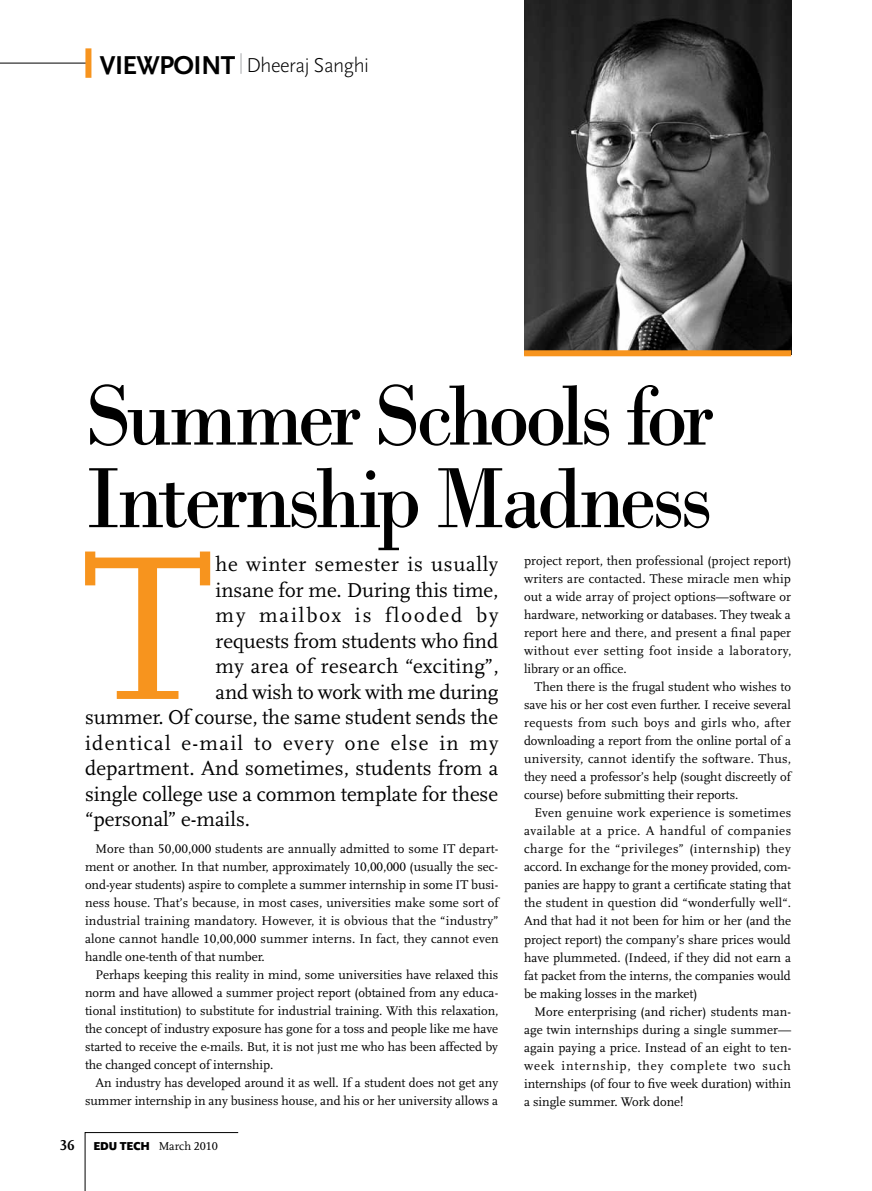
<style>
.page{position:relative;width:872px;height:1191px;background:#fff}
.page>*{position:absolute;margin:0;border:0;box-sizing:border-box;transform-origin:0 0}
.t1{font:214.2px "Scala LF";color:#f7941e}
.t2{font:90px/82.5px "Bodoni";letter-spacing:-.06em;color:#000;scale:.95 1}
.t3{font:21px "Scala LF";letter-spacing:-.005em;color:#000}
.t4{font:21px "Scala LF";letter-spacing:.06em;color:#000}
.t5{font:21px "Scala LF";letter-spacing:.02em;color:#000}
.t6{font:21px "Scala LF";letter-spacing:.035em;color:#000}
.t7{font:300 21px "Scala Sans";letter-spacing:-.025em;color:#000}
.t8{font:21px "Scala LF";letter-spacing:.09em;color:#000}
.t9{font:13.05px/18px "Scala LF";letter-spacing:-.005em;color:#000;text-align:justify}
.t10{font:12px "Scala LF";letter-spacing:-.005em;color:#000}
.s1{font-family:"Scala Sans Bold LF";font-weight:400;font-size:27px}
.s2{font-weight:700;font-size:15px}
.s3{font-family:"Scala Sans";font-weight:900}
</style>
<div class="page">
<hr style="left:0;top:63px;width:88px;height:1px;background:#000">
<div style="left:85px;top:48px;width:6px;height:30px;background:#f7941e"></div>
<svg style="left:241px;top:53px;width:1px;height:21px"></svg>
<svg style="left:85px;top:1132px;width:153px;height:59px"></svg>
<img style="left:524px;top:0;width:267px;height:350px">
<div style="left:524px;top:350px;width:267px;height:6px;background:#f7941e"></div>
<h3 class="t7" style="left:100px;top:54px;width:271px"><span class="s1">VIEWPOINT</span> Dheeraj Sanghi</h3>
<h2 class="t2" style="left:85px;top:374px;width:663px">Summer Schools for<br>Internship Madness</h2>
<h1 class="t1" style="left:83px;top:501px;width:130px">T</h1>
<h3 class="t6" style="left:216px;top:552px;width:284px">he winter semester is usually</h3>
<p class="t9" style="left:524px;top:552px;width:269px">project report, then professional (project report) writers are contacted. These miracle men whip out a wide array of project options—software or hardware, networking or databases. They tweak a report here and there, and present a final paper without ever setting foot inside a laboratory, library or an office.</p>
<p class="t9" style="left:524px;top:678px;width:269px;text-indent:11px">Then there is the frugal student who wishes to save his or her cost even further. I receive several requests from such boys and girls who, after downloading a report from the online portal of a university, cannot identify the software. Thus, they need a professor’s help (sought discreetly of course) before submitting their reports.</p>
<p class="t9" style="left:524px;top:804px;width:269px;text-indent:11px">Even genuine work experience is sometimes available at a price. A handful of companies charge for the “privileges” (internship) they accord. In exchange for the money provided, com&shy;panies are happy to grant a certificate stating that the student in question did “wonderfully well“.<br>And that had it not been for him or her (and the project report) the company’s share prices would have plummeted. (Indeed, if they did not earn a fat packet from the interns, the companies would be making losses in the market)</p>
<p class="t9" style="left:524px;top:1002px;width:269px;text-indent:11px">More enterprising (and richer) students man&shy;age twin internships during a single summer— again paying a price. Instead of an eight to ten&shy;week internship, they complete two such internships (of four to five week duration) within a single summer. Work done!</p>
<h3 class="t3" style="left:216px;top:577px;width:284px">insane for me. During this time,</h3>
<h3 class="t8" style="left:216px;top:603px;width:284px">my mailbox is flooded by</h3>
<h3 class="t3" style="left:216px;top:628px;width:284px">requests from students who find</h3>
<h3 class="t5" style="left:216px;top:654px;width:284px">my area of research “exciting”,</h3>
<h3 class="t3" style="left:216px;top:679px;width:284px">and wish to work with me during</h3>
<h3 class="t3" style="left:85px;top:705px;width:414px">summer. Of course, the same student sends the</h3>
<h3 class="t4" style="left:85px;top:730px;width:415px">identical e-mail to every one else in my</h3>
<h3 class="t3" style="left:85px;top:756px;width:415px">department. And sometimes, students from a</h3>
<h3 class="t3" style="left:85px;top:781px;width:414px">single college use a common template for these</h3>
<h3 class="t3" style="left:85px;top:807px;width:166px">“personal” e-mails.</h3>
<p class="t9" style="left:85px;top:840px;width:415px;text-indent:11px">More than 50,00,000 students are annually admitted to some IT depart&shy;ment or another. In that number, approximately 10,00,000 (usually the sec&shy;ond-year students) aspire to complete a summer internship in some IT busi&shy;ness house. That’s because, in most cases, universities make some sort of industrial training mandatory. However, it is obvious that the “industry” alone cannot handle 10,00,000 summer interns. In fact, they cannot even handle one-tenth of that number.</p>
<p class="t9" style="left:85px;top:966px;width:415px;text-indent:11px">Perhaps keeping this reality in mind, some universities have relaxed this norm and have allowed a summer project report (obtained from any educa&shy;tional institution) to substitute for industrial training. With this relaxation, the concept of industry exposure has gone for a toss and people like me have started to receive the e-mails. But, it is not just me who has been affected by the changed concept of internship.</p>
<p class="t9" style="left:85px;top:1074px;width:414px;text-align:right">An industry has developed around it as well. If a student does not get any summer internship in any business house, and his or her university allows a</p>
<p class="t10" style="left:60px;top:1139px;width:159px"><span class="s2">36</span> <span class="s3">EDU TECH</span> March 2010</p>
</div>
